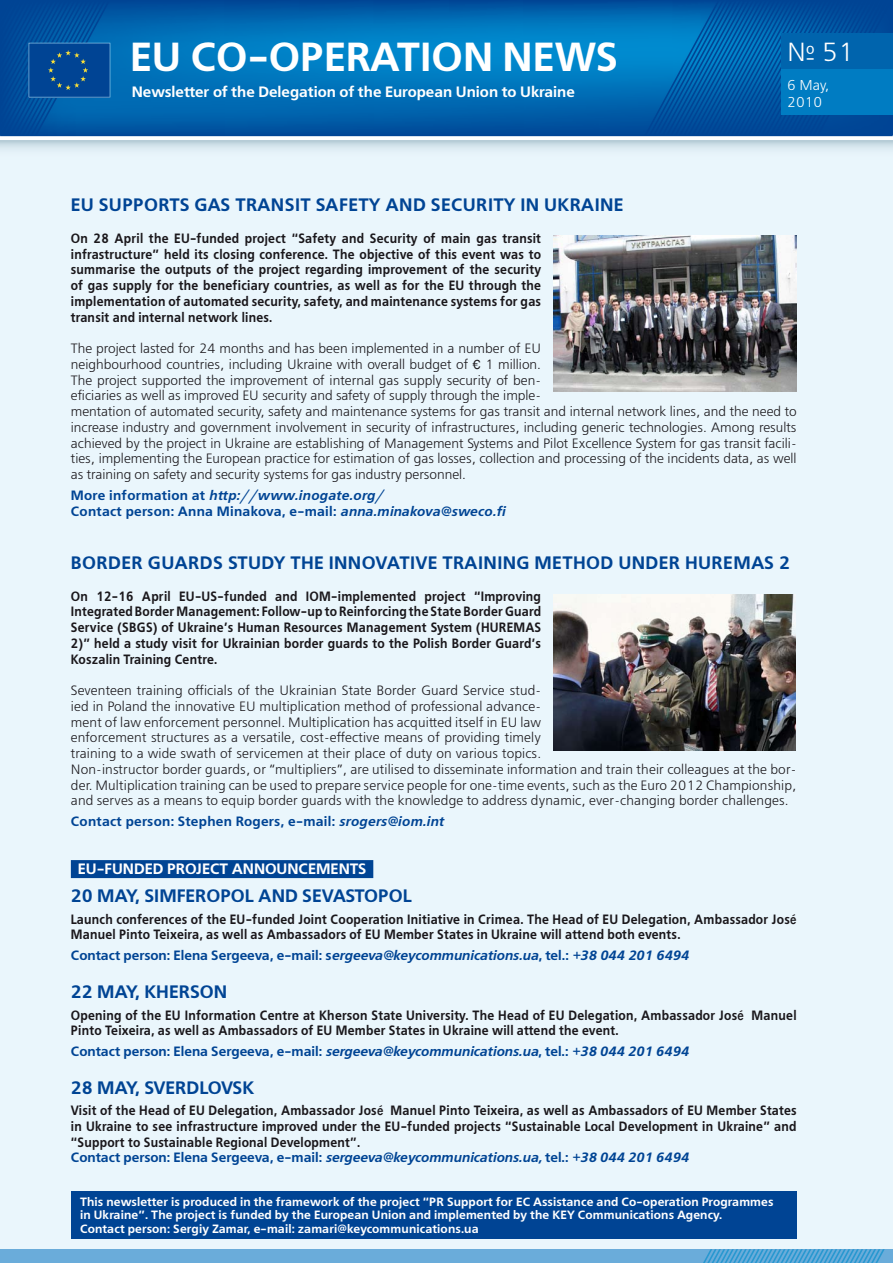
<style>
.page{position:relative;width:893px;height:1263px;background:#fff}
.page>*{position:absolute;margin:0;border:0;box-sizing:border-box;transform-origin:0 0}
.t1{font:700 40.5px "Free Set C";color:#fff}
.t2{font:26.1px "Free Set C";color:#fff}
.t3{font:700 18px "Free Set C";letter-spacing:.02em;color:#004494}
.t4{font:700 18px "Free Set C";color:#004494}
.t5{font:700 15px "Free Set C";color:#fff}
.t6{font:14.25px/17.1px "Free Set C";color:#fff}
.t7{font:13.5px/15.8px "Free Set C";color:#1a171b}
.t8{font:700 13.5px/15.8px "Free Set C";letter-spacing:.02em;color:#1a171b;scale:.9 1}
.t9{font:700 13.5px/15.8px "Free Set C";letter-spacing:.02em;color:#004494}
.t10{font:700 13.5px "Free Set C";color:#004494}
.t11{font:italic 700 13.5px "Free Set C";color:#004494}
.t12{font:700 12px/13.5px "Free Set C";letter-spacing:.01em;color:#fff}
.s1{font-family:"Franklin Gothic"}
.s2{font-style:italic}
.s3{font-family:"Franklin Gothic";font-weight:500}
.s4{font-style:normal}
.s5{color:#004494}
.s6{font-style:italic;color:#004494}
</style>
<div class="page">
<div style="left:0;top:141px;width:893px;height:1122px;background:#eaf6fc"></div>
<div style="left:0;top:1249px;width:893px;height:14px;background:#6aacda"></div>
<svg style="left:0;top:141px;width:893px;height:9px"></svg>
<img style="left:110px;top:1px;width:783px;height:134px">
<svg style="left:644px;top:0;width:248px;height:136px"></svg>
<svg style="left:703px;top:1249px;width:182px;height:14px"></svg>
<div style="left:781px;top:33px;width:112px;height:82px;background:#007cc2"></div>
<div style="left:781px;top:33px;width:112px;height:36px;background:#0064ad"></div>
<svg style="left:0;top:0;width:110px;height:136px"></svg>
<div style="left:71px;top:860px;width:302px;height:18px;background:#004494"></div>
<div style="left:71px;top:1191px;width:725px;height:47px;background:#004494"></div>
<img style="left:554px;top:235px;width:243px;height:157px">
<img style="left:554px;top:595px;width:241px;height:155px">
<h1 class="t1" style="left:130px;top:32px;width:165px">EU Co-operation</h1>
<h1 class="t1" style="left:503px;top:32px;width:59px">News</h1>
<p class="t5" style="left:132px;top:83px;width:445px">Newsletter of the Delegation of the European Union to Ukraine</p>
<h2 class="t2" style="left:787px;top:37px;width:69px">№ 51</h2>
<p class="t6" style="left:787px;top:76px;width:44px">6 May,<br>2010</p>
<h3 class="t3" style="left:71px;top:194px;width:554px">EU SUPPORTS GAS TRANSIT SAFETY AND SECURITY IN UKRAINE</h3>
<p class="t8" style="left:71px;top:231px;width:524px;text-align:justify">On 28 April the EU-funded project “Safety and Security of main gas transit infrastructure” held its closing conference. The objective of this event was to summarise the outputs of the project regarding improvement of the security of gas supply for the beneficiary countries, as well as for the EU through the implementation of automated security, safety, and maintenance systems for gas transit and internal network lines.</p>
<p class="t7" style="left:71px;top:341px;width:727px">The project lasted for 24 months and has been implemented in a number of EU<br>neighbourhood countries, including Ukraine with overall budget of <span class="s1">€</span> 1 million.<br>The project supported the improvement of internal gas supply security of ben-<br>eficiaries as well as improved EU security and safety of supply through the imple-<br>mentation of automated security, safety and maintenance systems for gas transit and internal network lines, and the need to increase industry and government involvement in security of infrastructures, including generic technologies. Among results achieved by the project in Ukraine are establishing of Management Systems and Pilot Excellence System for gas transit facili&shy;ties, implementing the European practice for estimation of gas losses, collection and processing of the incidents data, as well as training on safety and security systems for gas industry personnel.</p>
<p class="t9" style="left:71px;top:488px;width:436px">More information at <span class="s2">http://www.inogate.org/<br></span>Contact person: Anna Minakova, e-mail: <span class="s2">anna.minakova@sweco.fi</span></p>
<h3 class="t3" style="left:71px;top:552px;width:721px">BORDER GUARDS STUDY THE INNOVATIVE TRAINING METHOD UNDER HUREMAS 2</h3>
<p class="t8" style="left:71px;top:588px;width:524px;text-align:justify">On 12-16 April EU-US-funded and IOM-implemented project “Improving Integrated Border Management: Follow-up to Reinforcing the State Border Guard Service (SBGS) of Ukraine’s Human Resources Management System (HUREMAS 2)” held a study visit for Ukrainian border guards to the Polish Border Guard’s Koszalin Training Centre.</p>
<p class="t7" style="left:71px;top:683px;width:727px">Seventeen training officials of the Ukrainian State Border Guard Service stud-<br>ied in Poland the innovative EU multiplication method of professional advance-<br>ment of law enforcement personnel. Multiplication has acquitted itself in EU law<br>enforcement structures as a versatile, cost-effective means of providing timely<br>training to a wide swath of servicemen at their place of duty on various topics.<br>Non-instructor border guards, or “multipliers”, are utilised to disseminate information and train their colleagues at the bor&shy;der. Multiplication training can be used to prepare service people for one-time events, such as the Euro 2012 Championship, and serves as a means to equip border guards with the knowledge to address dynamic, ever-changing border challenges.</p>
<p class="t9" style="left:71px;top:814px;width:374px">Contact person: Stephen Rogers, e-mail: <span class="s2">srogers@iom.int</span></p>
<p class="t5" style="left:78px;top:860px;width:290px">EU-FUNDED PROJECT ANNOUNCEMENTS</p>
<h3 class="t4" style="left:71px;top:885px;width:343px">20 MAY, SIMFEROPOL AND SEVASTOPOL</h3>
<p class="t8" style="left:71px;top:911px;width:808px">Launch conferences of the EU-funded Joint Cooperation Initiative in Crimea. The Head of EU Delegation, Ambassador Jos<span class="s3">é<br></span>Manuel Pinto Teixeira, as well as Ambassadors of EU Member States in Ukraine will attend both events.</p>
<p class="t10" style="left:71px;top:948px;width:619px">Contact person: Elena Sergeeva, e-mail: s<span class="s2">ergeeva@keycommunications.ua</span>, tel.: <span class="s2">+38 044 201 6494</span></p>
<h3 class="t4" style="left:71px;top:981px;width:158px">22 MAY, KHERSON</h3>
<p class="t8" style="left:71px;top:1007px;width:808px">Opening of the EU Information Centre at Kherson State University. The Head of EU Delegation, Ambassador Jos<span class="s3">é</span> Manuel<br>Pinto Teixeira, as well as Ambassadors of EU Member States in Ukraine will attend the event.</p>
<p class="t11" style="left:71px;top:1043px;width:619px"><span class="s4">Contact person: Elena Sergeeva, e-mail:</span> sergeeva@keycommunications.ua<span class="s4">, tel.:</span> +38 044 201 6494</p>
<h3 class="t4" style="left:71px;top:1077px;width:185px">28 MAY, SVERDLOVSK</h3>
<p class="t8" style="left:71px;top:1103px;width:808px">Visit of the Head of EU Delegation, Ambassador Jos<span class="s3">é</span> Manuel Pinto Teixeira, as well as Ambassadors of EU Member States in Ukraine to see infrastructure improved under the EU-funded projects “Sustainable Local Development in Ukraine” and “Support to Sustainable Regional Development”.<br><span class="s5">Contact person: Elena Sergeeva, e-mail:</span> <span class="s6">sergeeva@keycommunications.ua,</span> <span class="s5">tel.:</span> <span class="s6">+38 044 201 6494</span></p>
<p class="t12" style="left:80px;top:1195px;width:695px">This newsletter is produced in the framework of the project “PR Support for EC Assistance and Co-operation Programmes in Ukraine”. The project is funded by the European Union and implemented by the KEY Communications Agency.<br>Contact person: Sergiy Zamar, e-mail: zamari@keycommunications.ua</p>
</div>
